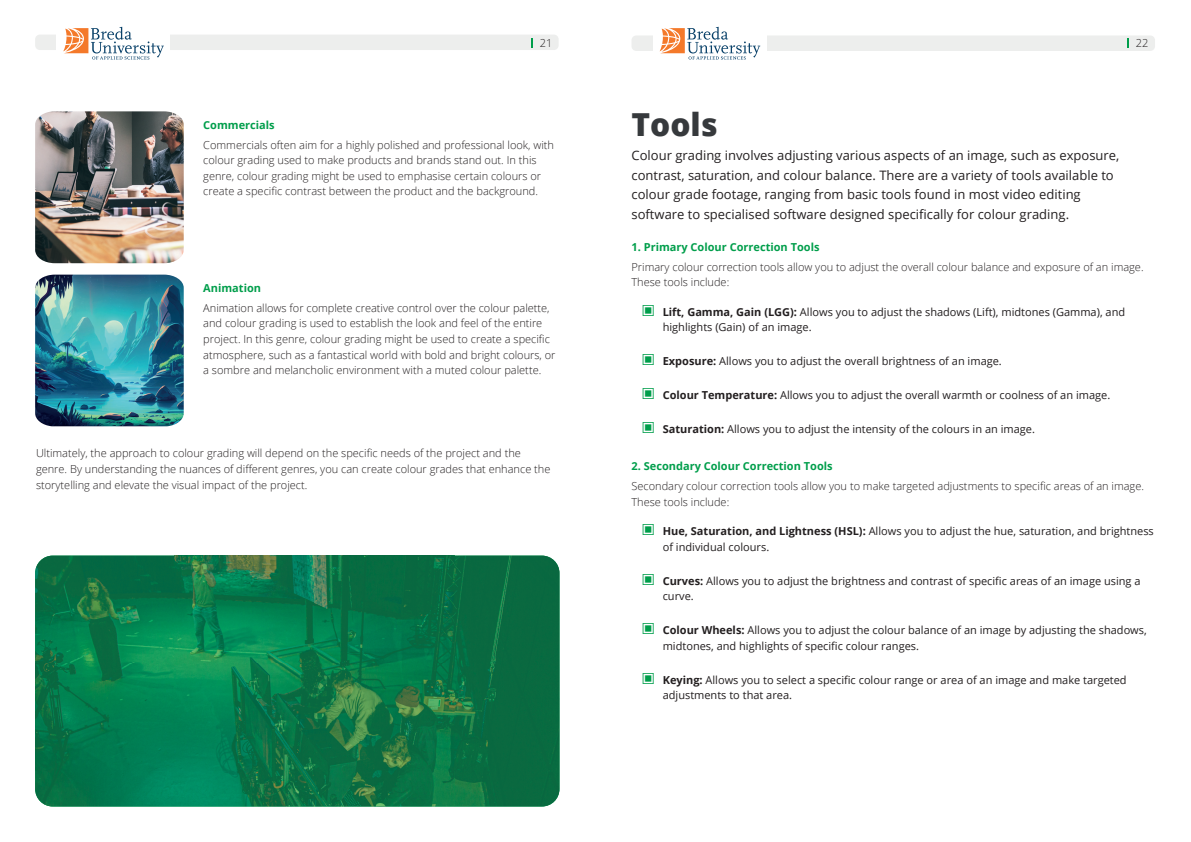
<style>
.page{position:relative;width:1191px;height:842px;background:#fff}
.page>*{position:absolute;margin:0;border:0;box-sizing:border-box;transform-origin:0 0}
.t1{font:800 31.7px "Open Sans";color:#36393c}
.t2{font:13px/19.6px "Open Sans";color:#231f20}
.t3{font:300 11px/15.6px "Open Sans";color:#231f20}
.t4{font:11px/15.6px "Open Sans";color:#231f20}
.t5{font:700 11px "Open Sans";color:#009e4b}
.s1{font-family:"Segoe MDL2 Assets";color:#009e4b}
.s2{font-weight:700}
</style>
<div class="page">
<div style="left:35px;top:35px;width:523px;height:15px;background:#edeeed;border-radius:5px"></div>
<div style="left:631px;top:35px;width:524px;height:16px;background:#edeeed;border-radius:5px"></div>
<svg style="left:531px;top:39px;width:2px;height:9px"></svg>
<div style="left:56px;top:32px;width:114px;height:23px;background:#fff"></div>
<div style="left:653px;top:32px;width:114px;height:23px;background:#fff"></div>
<svg style="left:63px;top:27px;width:101px;height:33px"></svg>
<svg style="left:659px;top:27px;width:101px;height:33px"></svg>
<img style="left:35px;top:556px;width:524px;height:250px">
<img style="left:35px;top:111px;width:149px;height:152px">
<img style="left:35px;top:275px;width:149px;height:151px">
<p class="t3" style="left:540px;top:35px;width:14px">21</p>
<p class="t3" style="left:1136px;top:35px;width:14px">22</p>
<p class="t5" style="left:203px;top:117px;width:73px">Commercials</p>
<p class="t3" style="left:203px;top:137px;width:352px">Commercials often aim for a highly polished and professional look, with colour grading used to make products and brands stand out. In this genre, colour grading might be used to emphasise certain colours or create a specific contrast between the product and the background.</p>
<p class="t5" style="left:203px;top:280px;width:59px">Animation</p>
<p class="t3" style="left:203px;top:300px;width:354px">Animation allows for complete creative control over the colour palette, and colour grading is used to establish the look and feel of the entire project. In this genre, colour grading might be used to create a specific atmosphere, such as a fantastical world with bold and bright colours, or a sombre and melancholic environment with a muted colour palette.</p>
<p class="t3" style="left:36px;top:445px;width:516px">Ultimately, the approach to colour grading will depend on the specific needs of the project and the genre. By understanding the nuances of different genres, you can create colour grades that enhance the storytelling and elevate the visual impact of the project.</p>
<h1 class="t1" style="left:631px;top:100px;width:88px">Tools</h1>
<p class="t2" style="left:631px;top:145px;width:489px">Colour grading involves adjusting various aspects of an image, such as exposure, contrast, saturation, and colour balance. There are a variety of tools available to colour grade footage, ranging from basic tools found in most video editing software to specialised software designed specifically for colour grading.</p>
<p class="t5" style="left:631px;top:239px;width:189px">1. Primary Colour Correction Tools</p>
<p class="t3" style="left:631px;top:259px;width:513px">Primary colour correction tools allow you to adjust the overall colour balance and exposure of an image.<br>These tools include:</p>
<p class="t4" style="left:662px;top:304px;width:464px;text-indent:-20px"><span class="s1">ҕ</span> <span class="s2">Lift, Gamma, Gain (LGG):</span> Allows you to adjust the shadows (Lift), midtones (Gamma), and highlights (Gain) of an image.</p>
<p class="t4" style="left:643px;top:353px;width:360px"><span class="s1">ҕ</span> <span class="s2">Exposure:</span> Allows you to adjust the overall brightness of an image.</p>
<p class="t4" style="left:643px;top:387px;width:469px"><span class="s1">ҕ</span> <span class="s2">Colour Temperature:</span> Allows you to adjust the overall warmth or coolness of an image.</p>
<p class="t4" style="left:643px;top:421px;width:394px"><span class="s1">ҕ</span> <span class="s2">Saturation:</span> Allows you to adjust the intensity of the colours in an image.</p>
<p class="t5" style="left:631px;top:458px;width:203px">2. Secondary Colour Correction Tools</p>
<p class="t3" style="left:631px;top:478px;width:514px">Secondary colour correction tools allow you to make targeted adjustments to specific areas of an image.<br>These tools include:</p>
<p class="t4" style="left:662px;top:523px;width:493px;text-indent:-20px"><span class="s1">ҕ</span> <span class="s2">Hue, Saturation, and Lightness (HSL):</span> Allows you to adjust the hue, saturation, and brightness of individual colours.</p>
<p class="t4" style="left:662px;top:572px;width:479px;text-indent:-20px"><span class="s1">ҕ</span> <span class="s2">Curves:</span> Allows you to adjust the brightness and contrast of specific areas of an image using a curve.</p>
<p class="t4" style="left:662px;top:622px;width:485px;text-indent:-20px"><span class="s1">ҕ</span> <span class="s2">Colour Wheels:</span> Allows you to adjust the colour balance of an image by adjusting the shadows, midtones, and highlights of specific colour ranges.</p>
<p class="t4" style="left:662px;top:672px;width:465px;text-indent:-20px"><span class="s1">ҕ</span> <span class="s2">Keying:</span> Allows you to select a specific colour range or area of an image and make targeted adjustments to that area.</p>
</div>
